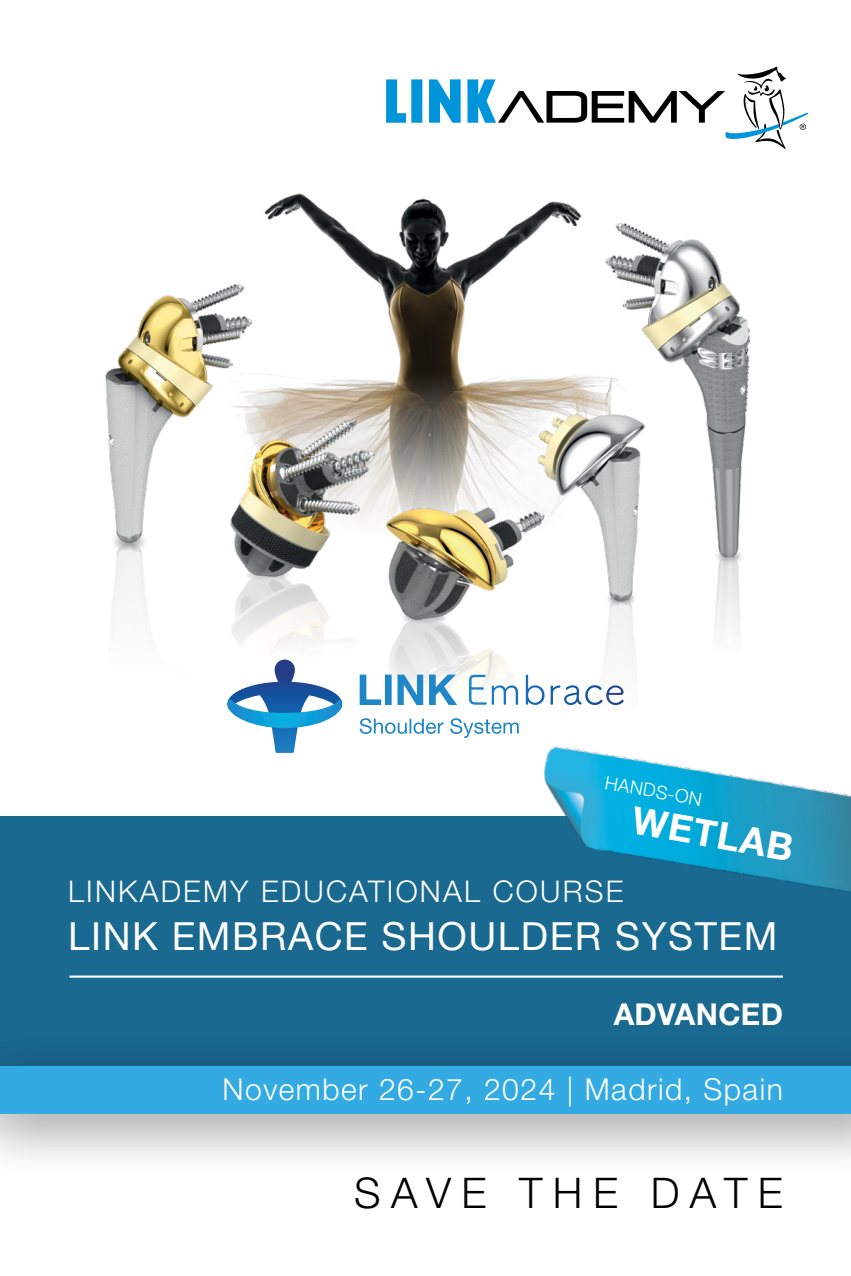
<style>
.page{position:relative;width:851px;height:1276px;background:#fff}
.page>*{position:absolute;margin:0;border:0;box-sizing:border-box;transform-origin:0 0}
.t1{font:300 42px "Helvetica Neue LT Pro";letter-spacing:.25em;color:#000}
.t2{font:38.7px "Helvetica Neue";letter-spacing:.04em;color:#fff}
.t3{font:700 37.8px "Helvetica Neue";color:#fff}
.t4{font:300 30px "Helvetica Neue LT Pro";letter-spacing:.05em;color:#fff}
.t5{font:700 30px "Helvetica Neue LT Pro";letter-spacing:.01em;color:#fff}
.t6{font:300 29.7px "Helvetica Neue LT Pro";letter-spacing:.075em;color:#fff}
.t7{font:300 18.3px "Helvetica Neue";color:#fff}
</style>
<div class="page">
<div style="left:0;top:816px;width:850px;height:249px;background:#1a6990"></div>
<div style="left:0;top:1026px;width:850px;height:156px;background:#000;opacity:.5"></div>
<div style="left:0;top:1065px;width:850px;height:48px;background:#33aae1"></div>
<img style="left:257px;top:193px;width:321px;height:259px">
<img style="left:105px;top:284px;width:152px;height:272px">
<img style="left:574px;top:212px;width:177px;height:333px">
<img style="left:715px;top:545px;width:27px;height:89px">
<img style="left:219px;top:400px;width:160px;height:137px">
<img style="left:219px;top:537px;width:133px;height:169px">
<img style="left:499px;top:399px;width:152px;height:189px">
<img style="left:604px;top:588px;width:32px;height:114px">
<img style="left:361px;top:452px;width:191px;height:145px">
<img style="left:389px;top:597px;width:122px;height:84px">
<img style="left:227px;top:659px;width:115px;height:94px">
<img style="left:227px;top:698px;width:115px;height:30px">
<img style="left:469px;top:674px;width:154px;height:31px">
<svg style="left:359px;top:674px;width:98px;height:31px"></svg>
<svg style="left:359px;top:718px;width:152px;height:20px"></svg>
<hr style="left:70px;top:975px;width:712px;height:2px;background:#fff">
<svg style="left:386px;top:79px;width:20px;height:44px"></svg>
<svg style="left:429px;top:79px;width:31px;height:44px"></svg>
<div style="left:411px;top:79px;width:11px;height:44px;background:#0095da"></div>
<svg style="left:467px;top:67px;width:341px;height:82px"></svg>
<img style="left:511px;top:722px;width:339px;height:170px">
<p class="t7" style="left:607px;top:768px;width:99px;rotate:10deg">HANDS-ON</p>
<p class="t3" style="left:637px;top:790px;width:164px;rotate:10deg">WETLAB</p>
<p class="t6" style="left:68px;top:873px;width:556px">LINKADEMY EDUCATIONAL COURSE</p>
<p class="t2" style="left:68px;top:908px;width:710px">LINK EMBRACE SHOULDER SYSTEM</p>
<p class="t5" style="left:613px;top:996px;width:171px">ADVANCED</p>
<p class="t4" style="left:222px;top:1071px;width:561px">November 26-27, 2024 | Madrid, Spain</p>
<h1 class="t1" style="left:354px;top:1167px;width:430px">SAVE THE DATE</h1>
</div>
